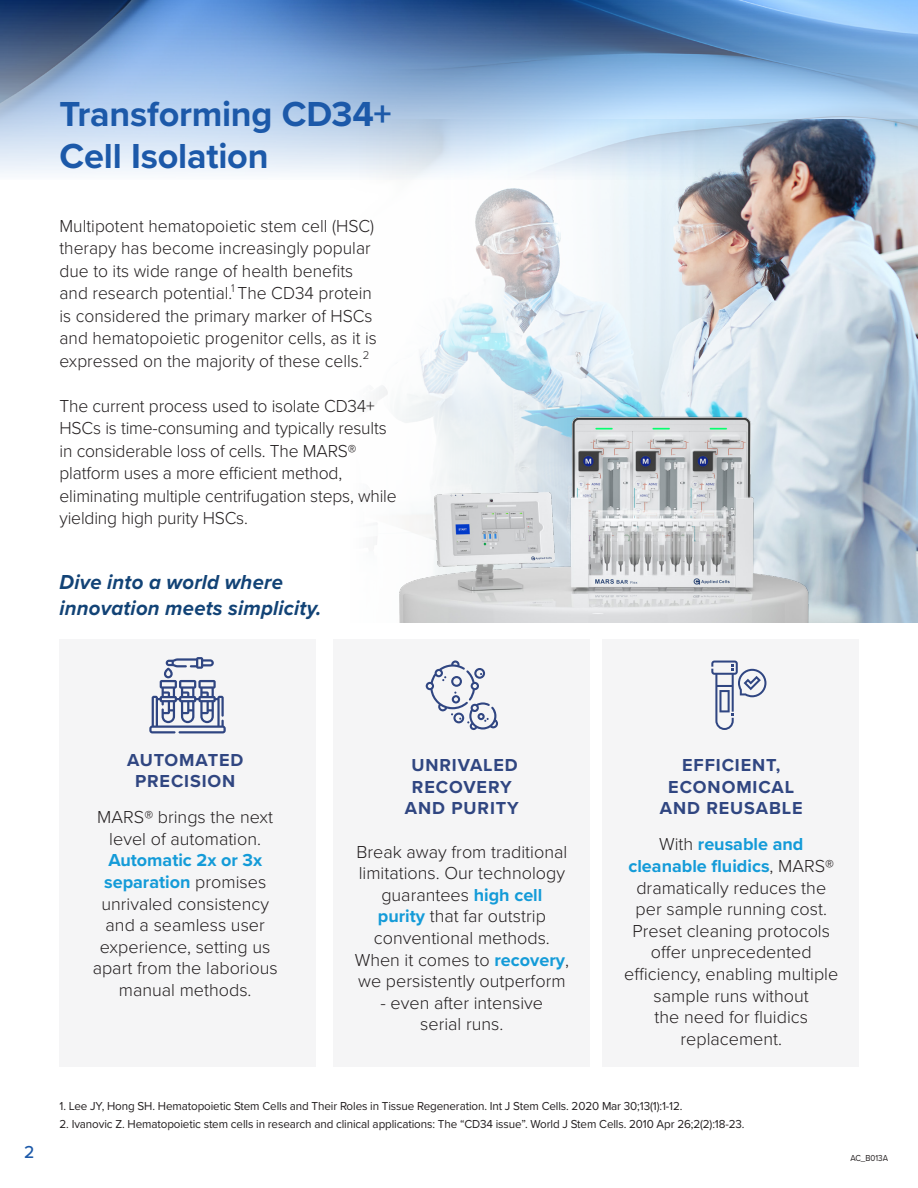
<style>
.page{position:relative;width:918px;height:1188px;background:#fff}
.page>*{position:absolute;margin:0;border:0;box-sizing:border-box;transform-origin:0 0}
.Main_Title{font:700 36px/42px "Proxima Nova";letter-spacing:-.005em;color:#1c59a9}
.Abstract_Title{font:italic 700 21px/25.5px "Proxima Nova";letter-spacing:.01em;color:#124376}
.Abstract_Title-2{font:300 18px/21.6px "Proxima Nova";color:#231f20;text-align:center}
.t1{font:700 18px/21.6px "Proxima Nova";letter-spacing:.05em;color:#304681;text-align:center}
.t2{font:500 18px "Proxima Nova";color:#1c59a9}
.Abstract_Body{font:12px "Proxima Nova";letter-spacing:-.01em;color:#231f20}
.t3{font:9px "Proxima Nova";color:#231f20;scale:.9 1}
.s1{font-weight:700;color:#149bd8}
</style>
<div class="page">
<img style="left:816px;top:180px;width:102px;height:443px">
<svg style="left:376px;top:180px;width:440px;height:365px"></svg>
<img style="left:0;top:0;width:918px;height:180px">
<img style="left:380px;top:395px;width:449px;height:228px">
<div style="left:60px;top:639px;width:256px;height:428px;background:#f5f5f6"></div>
<div style="left:334px;top:639px;width:256px;height:428px;background:#f5f5f6"></div>
<div style="left:602px;top:639px;width:256px;height:428px;background:#f5f5f6"></div>
<svg style="left:711px;top:661px;width:55px;height:69px"></svg>
<svg style="left:426px;top:660px;width:72px;height:70px"></svg>
<svg style="left:149px;top:657px;width:77px;height:76px"></svg>
<p class="Main_Title" style="left:60px;top:92px;width:334px">Transforming CD34+<br>Cell Isolation</p>
<p class="Abstract_Title-2" style="left:60px;top:213px;width:319px;line-height:22.5px;text-align:left">Multipotent hematopoietic stem cell (HSC) therapy has become increasingly popular due to its wide range of health benefits and research potential.<sup>1</sup> The CD34 protein is considered the primary marker of HSCs and hematopoietic progenitor cells, as it is expressed on the majority of these cells.<sup>2</sup></p>
<p class="Abstract_Title-2" style="left:60px;top:393px;width:339px;line-height:22.5px;text-align:left">The current process used to isolate CD34+ HSCs is time-consuming and typically results in considerable loss of cells. The MARS® platform uses a more efficient method, eliminating multiple centrifugation steps, while yielding high purity HSCs.</p>
<p class="Abstract_Title" style="left:60px;top:569px;width:263px">Dive into a world where innovation meets simplicity.</p>
<p class="t2" style="left:24px;top:1139px;width:12px">2</p>
<p class="t1" style="left:127px;top:748px;width:118px">AUTOMATED<br>PRECISION</p>
<p class="Abstract_Title-2" style="left:93px;top:805px;width:187px">MARS® brings the next level of automation.<br><span class="s1">Automatic 2x or 3x separation</span> promises unrivaled consistency and a seamless user experience, setting us apart from the laborious manual methods.</p>
<p class="t1" style="left:411px;top:754px;width:108px;text-align:left">UNRIVALED<br>RECOVERY</p>
<p class="t1" style="left:405px;top:797px;width:115px">AND PURITY</p>
<p class="Abstract_Title-2" style="left:355px;top:840px;width:216px">Break away from traditional limitations. Our technology guarantees <span class="s1">high cell<br>purity</span> that far outstrip conventional methods.<br>When it comes to <span class="s1">recovery</span>, we persistently outperform</p>
<p class="Abstract_Title-2" style="left:381px;top:991px;width:164px">- even after intensive serial runs.</p>
<p class="t1" style="left:668px;top:754px;width:127px">EFFICIENT,<br>ECONOMICAL</p>
<p class="t1" style="left:660px;top:797px;width:144px">AND REUSABLE</p>
<p class="Abstract_Title-2" style="left:624px;top:833px;width:216px">With <span class="s1">reusable and cleanable fluidics</span>, MARS® dramatically reduces the per sample running cost.<br>Preset cleaning protocols offer unprecedented efficiency, enabling multiple sample runs without<br>the need for fluidics replacement.</p>
<p class="Abstract_Body" style="left:60px;top:1098px;width:624px">1. Lee JY, Hong SH. Hematopoietic Stem Cells and Their Roles in Tissue Regeneration. Int J Stem Cells. 2020 Mar 30;13(1):1-12.</p>
<p class="Abstract_Body" style="left:60px;top:1116px;width:687px">2. Ivanovic Z. Hematopoietic stem cells in research and clinical applications: The “CD34 issue”. World J Stem Cells. 2010 Apr 26;2(2):18-23.</p>
<p class="t3" style="left:850px;top:1151px;width:43px">AC_B013A</p>
</div>
